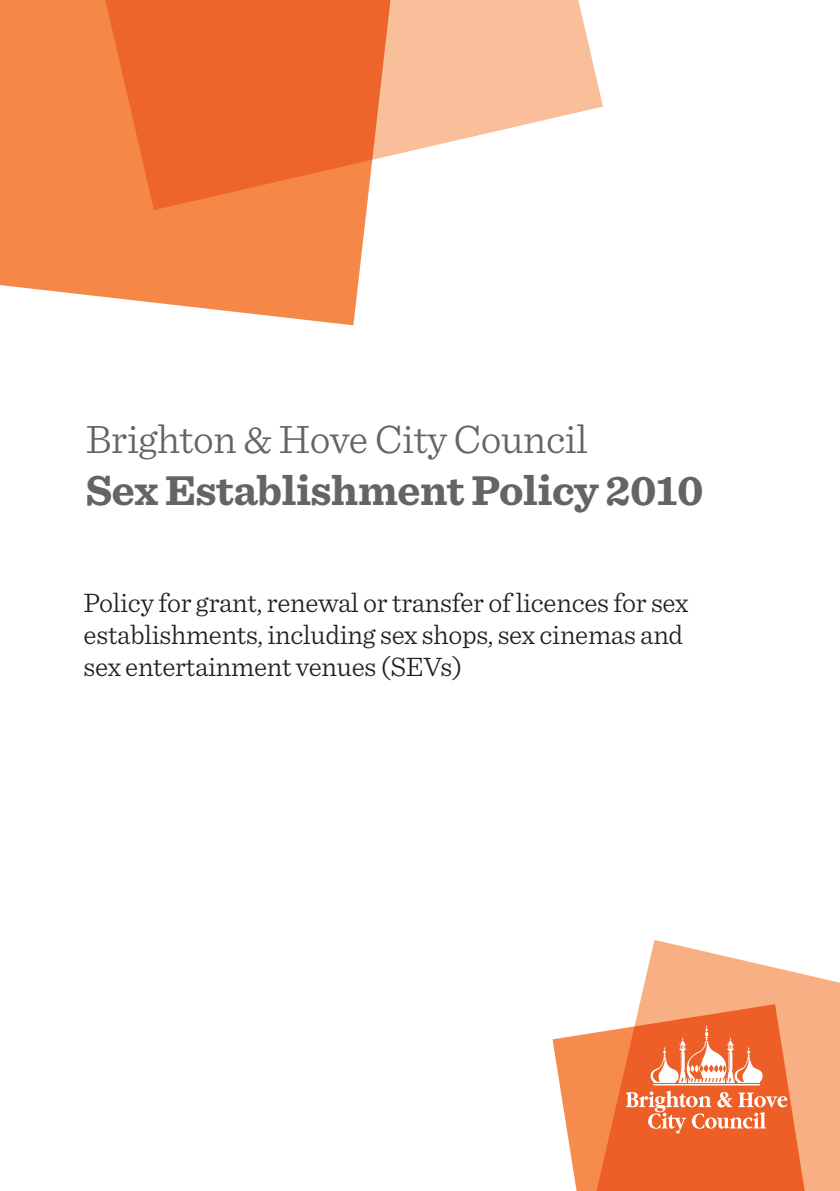
<style>
.page{position:relative;width:840px;height:1191px;background:#fff}
.page>*{position:absolute;margin:0;border:0;box-sizing:border-box;transform-origin:0 0}
.t1{font:700 43.6px "Sentinel";letter-spacing:-.01em;color:#636466}
.t2{font:300 41.6px "Sentinel";letter-spacing:-.01em;color:#636466}
.t3{font:300 28px/32px "Sentinel";letter-spacing:-.01em;color:#231f20}
</style>
<div class="page">
<svg style="left:639px;top:940px;width:200px;height:251px;fill:#f8af83"></svg>
<svg style="left:552px;top:1004px;width:256px;height:187px;background:#f38d5d"></svg>
<svg style="left:393px;top:0;width:209px;height:155px;fill:#f9bf9b"></svg>
<svg style="left:0;top:0;width:393px;height:325px;background:#f3874f"></svg>
<svg style="left:625px;top:1025px;width:161px;height:108px;background:#f08154"></svg>
<h2 class="t2" style="left:86px;top:408px;width:503px">Brighton &amp; Hove City Council</h2>
<h1 class="t1" style="left:85px;top:455px;width:619px">Sex Establishment Policy 2010</h1>
<p class="t3" style="left:84px;top:584px;width:606px">Policy for grant, renewal or transfer of licences for sex establishments, including sex shops, sex cinemas and sex entertainment venues (SEVs)</p>
</div>
